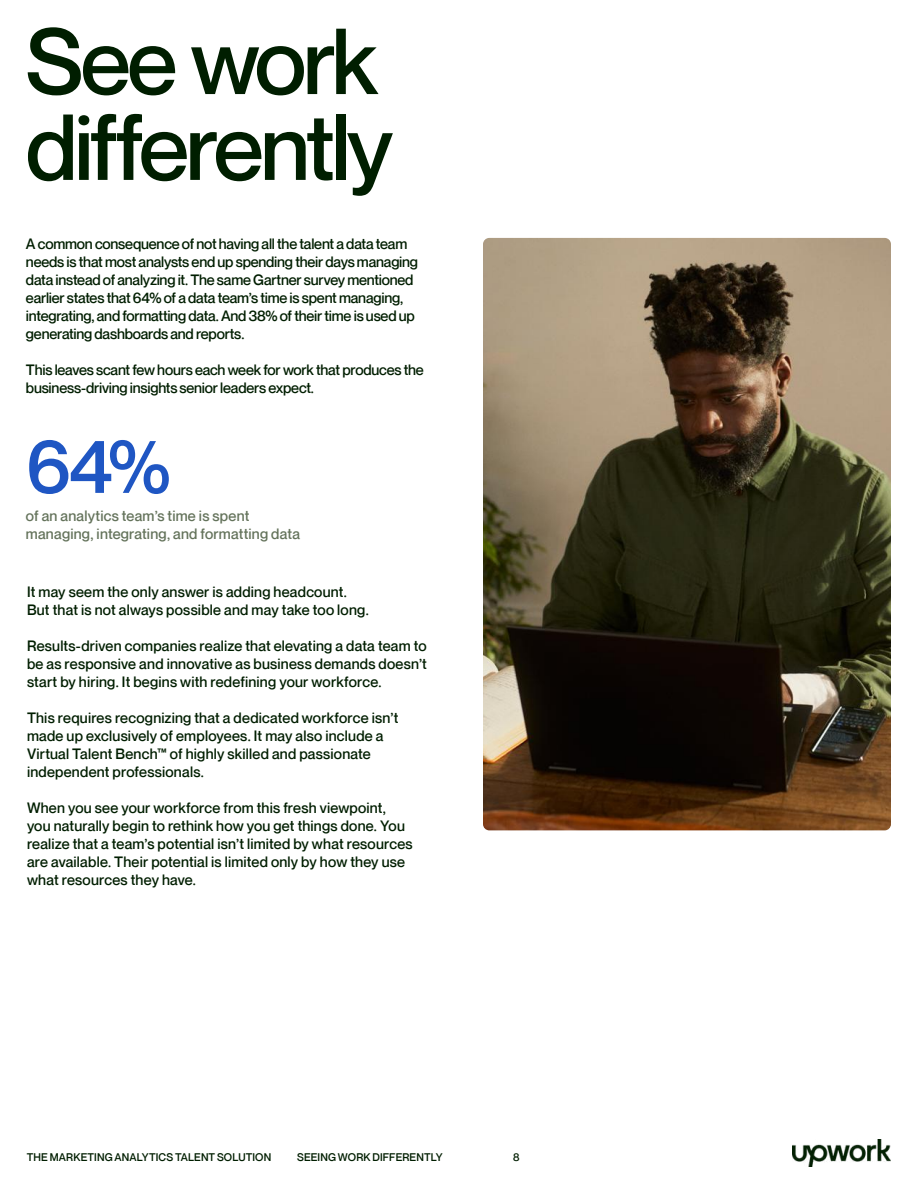
<style>
.page{position:relative;width:918px;height:1188px;background:#fff}
.page>*{position:absolute;margin:0;border:0;box-sizing:border-box;transform-origin:0 0}
.t1{font:500 91.35px/85.8px "Neue Montreal";letter-spacing:-.04em;color:#001e00}
.t2{font:500 75px "Neue Montreal";color:#1f56c3}
.t3{font:500 14.7px/18px "Neue Montreal";color:#001e00}
.t4{font:500 14.7px "Neue Montreal";letter-spacing:.015em;color:#64735b}
.t5{font:500 10.8px "Neue Montreal";letter-spacing:.01em;color:#001e00}
</style>
<div class="page">
<img style="left:792px;top:1139px;width:99px;height:28px">
<img style="left:483px;top:238px;width:408px;height:592px">
<h1 class="t1" style="left:26px;top:19px;width:369px">See work differently</h1>
<p class="t3" style="left:26px;top:235px;width:394px">A common consequence of not having all the talent a data team needs is that most analysts end up spending their days managing data instead of analyzing it. The same Gartner survey mentioned earlier states that 64% of a data team’s time is spent managing, integrating, and formatting data. And 38% of their time is used up generating dashboards and reports.</p>
<p class="t3" style="left:26px;top:361px;width:399px">This leaves scant few hours each week for work that produces the business-driving insights senior leaders expect.</p>
<h2 class="t2" style="left:26px;top:420px;width:146px">64%</h2>
<p class="t4" style="left:26px;top:525px;width:276px">managing, integrating, and formatting data</p>
<p class="t4" style="left:26px;top:507px;width:225px">of an analytics team’s time is spent</p>
<p class="t3" style="left:27px;top:583px;width:343px">It may seem the only answer is adding headcount.<br>But that is not always possible and may take too long.</p>
<p class="t3" style="left:27px;top:637px;width:401px;text-align:justify">Results-driven companies realize that elevating a data team to be as responsive and innovative as business demands doesn’t start by hiring. It begins with redefining your workforce.</p>
<p class="t3" style="left:27px;top:709px;width:373px">This requires recognizing that a dedicated workforce isn’t made up exclusively of employees. It may also include a Virtual Talent Bench™ of highly skilled and passionate independent professionals.</p>
<p class="t3" style="left:27px;top:799px;width:387px">When you see your workforce from this fresh viewpoint, you naturally begin to rethink how you get things done. You realize that a team’s potential isn’t limited by what resources are available. Their potential is limited only by how they use what resources they have.</p>
<p class="t5" style="left:27px;top:1151px;width:246px">THE MARKETING ANALYTICS TALENT SOLUTION</p>
<p class="t5" style="left:297px;top:1151px;width:147px">SEEING WORK DIFFERENTLY</p>
<p class="t5" style="left:513px;top:1151px;width:8px">8</p>
</div>
